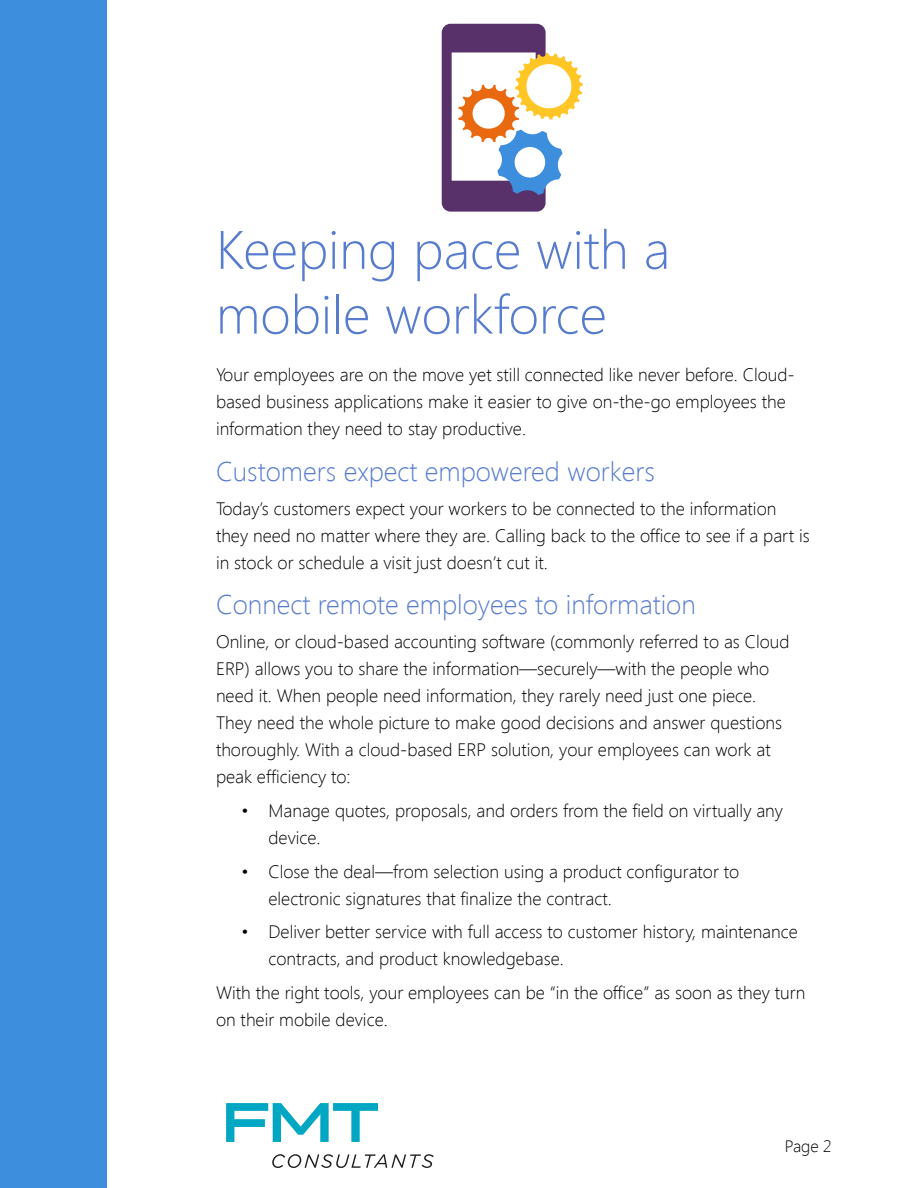
<style>
.page{position:relative;width:918px;height:1188px;background:#fff}
.page>*{position:absolute;margin:0;border:0;box-sizing:border-box;transform-origin:0 0}
.t1{font:300 54px/64.8px "Segoe UI";color:#577cce}
.t2{font:300 27px "Segoe UI";color:#577cce}
.t3{font:300 18px/27px "Segoe UI";color:#000}
.t4{font:300 16.5px "Segoe UI";color:#000}
</style>
<div class="page">
<svg style="left:226px;top:1103px;width:152px;height:39px"></svg>
<svg style="left:272px;top:1154px;width:162px;height:14px"></svg>
<div style="left:0;top:0;width:107px;height:1188px;background:#3e8ede"></div>
<svg style="left:442px;top:24px;width:141px;height:188px"></svg>
<h1 class="t1" style="left:216px;top:215px;width:456px">Keeping pace with a mobile workforce</h1>
<p class="t3" style="left:216px;top:360px;width:580px">Your employees are on the move yet still connected like never before. Cloud&shy;based business applications make it easier to give on-the-go employees the information they need to stay productive.</p>
<h2 class="t2" style="left:216px;top:453px;width:440px">Customers expect empowered workers</h2>
<p class="t3" style="left:216px;top:494px;width:595px">Today’s customers expect your workers to be connected to the information they need no matter where they are. Calling back to the office to see if a part is in stock or schedule a visit just doesn’t cut it.</p>
<h2 class="t2" style="left:216px;top:586px;width:481px">Connect remote employees to information</h2>
<p class="t3" style="left:216px;top:628px;width:575px">Online, or cloud-based accounting software (commonly referred to as Cloud ERP) allows you to share the information—securely—with the people who need it. When people need information, they rarely need just one piece.<br>They need the whole picture to make good decisions and answer questions thoroughly. With a cloud-based ERP solution, your employees can work at peak efficiency to:</p>
<p class="t3" style="left:269px;top:796px;width:516px;text-indent:-27px">• Manage quotes, proposals, and orders from the field on virtually any device.</p>
<p class="t3" style="left:269px;top:857px;width:472px;text-indent:-27px">• Close the deal—from selection using a product configurator to electronic signatures that finalize the contract.</p>
<p class="t3" style="left:269px;top:918px;width:531px;text-indent:-27px">• Deliver better service with full access to customer history, maintenance contracts, and product knowledgebase.</p>
<p class="t3" style="left:216px;top:979px;width:591px">With the right tools, your employees can be “in the office” as soon as they turn on their mobile device.</p>
<p class="t4" style="left:785px;top:1135px;width:48px">Page 2</p>
</div>
